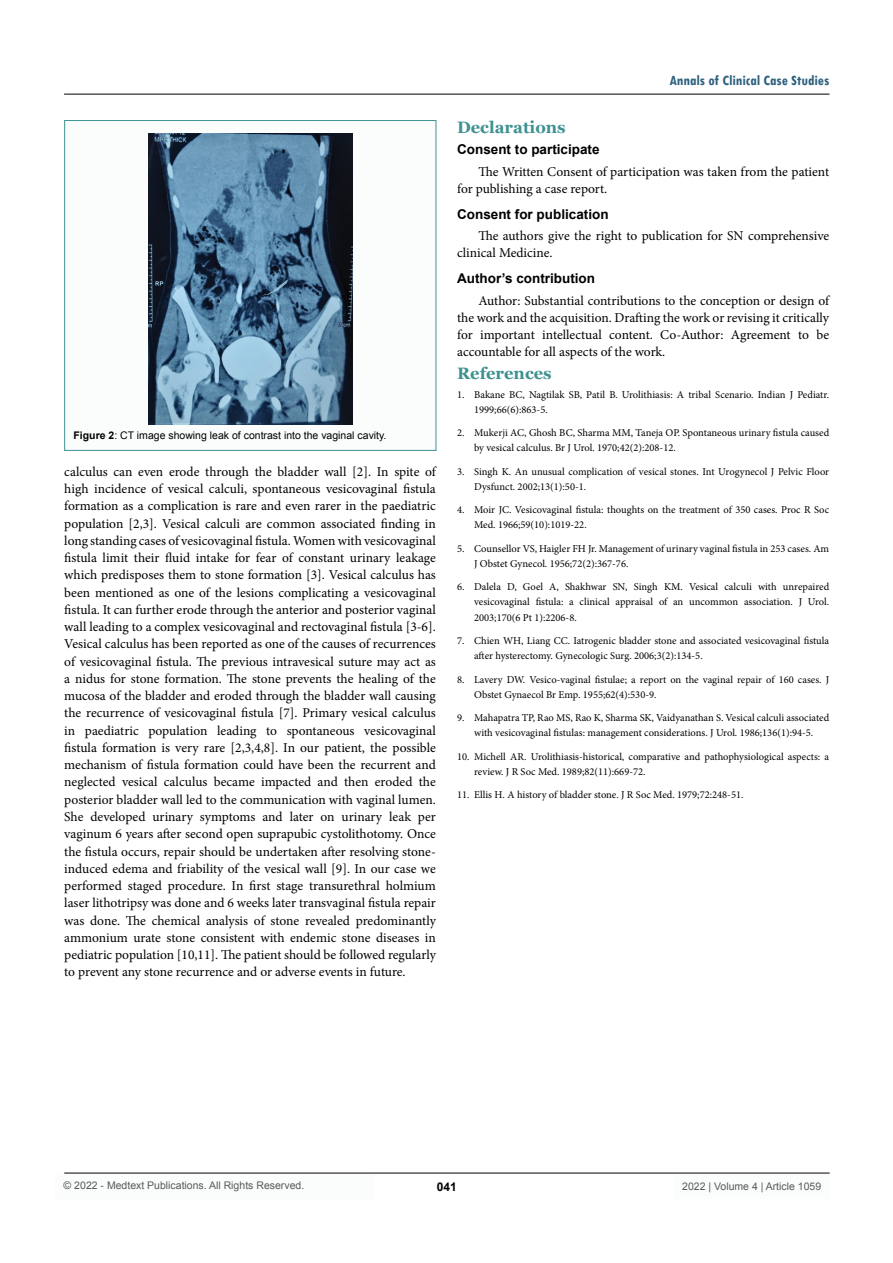
<style>
.page{position:relative;width:893px;height:1263px;background:#fff}
.page>*{position:absolute;margin:0;border:0;box-sizing:border-box;transform-origin:0 0}
.t1{font:700 16.5px "Georgia";color:#3f9191}
.t2{font:700 condensed 15px "Tw Cen";color:#2e617e}
.t3{font:13.5px/17.2px "Minion Pro";letter-spacing:-.005em;color:#000;text-align:justify}
.t4{font:700 13.5px "Arial";color:#000}
.t5{font:700 12px "Arial";color:#000}
.t6{font:10.5px/15px "Minion Pro";color:#000}
.t7{font:10.5px "Arial";color:#58595b}
.t8{font:10.5px "Arial";color:#000}
.s1{font-weight:700}
</style>
<div class="page">
<div style="left:55px;top:1173px;width:320px;height:26px;background:#fbfdfd"></div>
<hr style="left:64px;top:1173px;width:766px;height:1px;background:#000">
<hr style="left:64px;top:94px;width:765px;height:1px;background:#000">
<div style="left:674px;top:1174px;width:156px;height:25px;background:#fbfdfd"></div>
<div style="left:65px;top:121px;width:371px;height:329px;background:#fbfdfd"></div>
<div style="left:64px;top:120px;width:372px;height:331px;border:1px solid #3f9191"></div>
<img style="left:149px;top:134px;width:203px;height:290px">
<p class="t8" style="left:74px;top:428px;width:315px"><span class="s1">Figure 2</span>: CT image showing leak of contrast into the vaginal cavity.</p>
<p class="t3" style="left:64px;top:463px;width:373px">calculus can even erode through the bladder wall [2]. In spite of high incidence of vesical calculi, spontaneous vesicovaginal fistula formation as a complication is rare and even rarer in the paediatric population [2,3]. Vesical calculi are common associated finding in long standing cases of vesicovaginal fistula. Women with vesicovaginal fistula limit their fluid intake for fear of constant urinary leakage which predisposes them to stone formation [3]. Vesical calculus has been mentioned as one of the lesions complicating a vesicovaginal fistula. It can further erode through the anterior and posterior vaginal wall leading to a complex vesicovaginal and rectovaginal fistula [3-6].<br>Vesical calculus has been reported as one of the causes of recurrences of vesicovaginal fistula. The previous intravesical suture may act as a nidus for stone formation. The stone prevents the healing of the mucosa of the bladder and eroded through the bladder wall causing the recurrence of vesicovaginal fistula [7]. Primary vesical calculus in paediatric population leading to spontaneous vesicovaginal fistula formation is very rare [2,3,4,8]. In our patient, the possible mechanism of fistula formation could have been the recurrent and neglected vesical calculus became impacted and then eroded the posterior bladder wall led to the communication with vaginal lumen.<br>She developed urinary symptoms and later on urinary leak per vaginum 6 years after second open suprapubic cystolithotomy. Once the fistula occurs, repair should be undertaken after resolving stone&shy;induced edema and friability of the vesical wall [9]. In our case we performed staged procedure. In first stage transurethral holmium laser lithotripsy was done and 6 weeks later transvaginal fistula repair was done. The chemical analysis of stone revealed predominantly ammonium urate stone consistent with endemic stone diseases in pediatric population [10,11]. The patient should be followed regularly to prevent any stone recurrence and or adverse events in future.</p>
<p class="t2" style="left:669px;top:72px;width:161px">Annals of Clinical Case Studies</p>
<p class="t1" style="left:457px;top:116px;width:110px">Declarations</p>
<p class="t4" style="left:457px;top:140px;width:144px">Consent to participate</p>
<p class="t3" style="left:457px;top:163px;width:374px;text-indent:21px">The Written Consent of participation was taken from the patient for publishing a case report.</p>
<p class="t4" style="left:457px;top:205px;width:153px">Consent for publication</p>
<p class="t3" style="left:457px;top:227px;width:374px;text-indent:21px">The authors give the right to publication for SN comprehensive clinical Medicine.</p>
<p class="t4" style="left:457px;top:269px;width:139px">Author’s contribution</p>
<p class="t3" style="left:457px;top:292px;width:374px;text-indent:21px">Author: Substantial contributions to the conception or design of the work and the acquisition. Drafting the work or revising it critically for important intellectual content. Co-Author: Agreement to be accountable for all aspects of the work.</p>
<p class="t1" style="left:457px;top:362px;width:96px">References</p>
<p class="t6" style="left:474px;top:387px;width:357px;text-indent:-17px">1. Bakane BC, Nagtilak SB, Patil B. Urolithiasis: A tribal Scenario. Indian J Pediatr.<br>1999;66(6):863-5.</p>
<p class="t6" style="left:474px;top:426px;width:357px;text-indent:-17px">2. Mukerji AC, Ghosh BC, Sharma MM, Taneja OP. Spontaneous urinary fistula caused by vesical calculus. Br J Urol. 1970;42(2):208-12.</p>
<p class="t6" style="left:474px;top:464px;width:357px;text-indent:-17px">3. Singh K. An unusual complication of vesical stones. Int Urogynecol J Pelvic Floor<br>Dysfunct. 2002;13(1):50-1.</p>
<p class="t6" style="left:474px;top:503px;width:357px;text-indent:-17px">4. Moir JC. Vesicovaginal fistula: thoughts on the treatment of 350 cases. Proc R Soc<br>Med. 1966;59(10):1019-22.</p>
<p class="t6" style="left:474px;top:541px;width:357px;text-indent:-17px">5. Counsellor VS, Haigler FH Jr. Management of urinary vaginal fistula in 253 cases. Am<br>J Obstet Gynecol. 1956;72(2):367-76.</p>
<p class="t6" style="left:474px;top:580px;width:357px;text-align:justify;text-indent:-17px">6. Dalela D, Goel A, Shakhwar SN, Singh KM. Vesical calculi with unrepaired vesicovaginal fistula: a clinical appraisal of an uncommon association. J Urol.<br>2003;170(6 Pt 1):2206-8.</p>
<p class="t6" style="left:474px;top:633px;width:357px;text-indent:-17px">7. Chien WH, Liang CC. Iatrogenic bladder stone and associated vesicovaginal fistula after hysterectomy. Gynecologic Surg. 2006;3(2):134-5.</p>
<p class="t6" style="left:474px;top:672px;width:357px;text-indent:-17px">8. Lavery DW. Vesico-vaginal fistulae; a report on the vaginal repair of 160 cases. J<br>Obstet Gynaecol Br Emp. 1955;62(4):530-9.</p>
<p class="t6" style="left:457px;top:710px;width:374px;text-align:center">9. Mahapatra TP, Rao MS, Rao K, Sharma SK, Vaidyanathan S. Vesical calculi associated with vesicovaginal fistulas: management considerations. J Urol. 1986;136(1):94-5.</p>
<p class="t6" style="left:474px;top:749px;width:357px;text-indent:-17px">10. Michell AR. Urolithiasis-historical, comparative and pathophysiological aspects: a review. J R Soc Med. 1989;82(11):669-72.</p>
<p class="t6" style="left:457px;top:787px;width:288px">11. Ellis H. A history of bladder stone. J R Soc Med. 1979;72:248-51.</p>
<p class="t7" style="left:64px;top:1179px;width:242px">© 2022 - Medtext Publications. All Rights Reserved.</p>
<p class="t5" style="left:437px;top:1178px;width:22px">041</p>
<p class="t7" style="left:682px;top:1180px;width:140px">2022 | Volume 4 | Article 1059</p>
</div>
